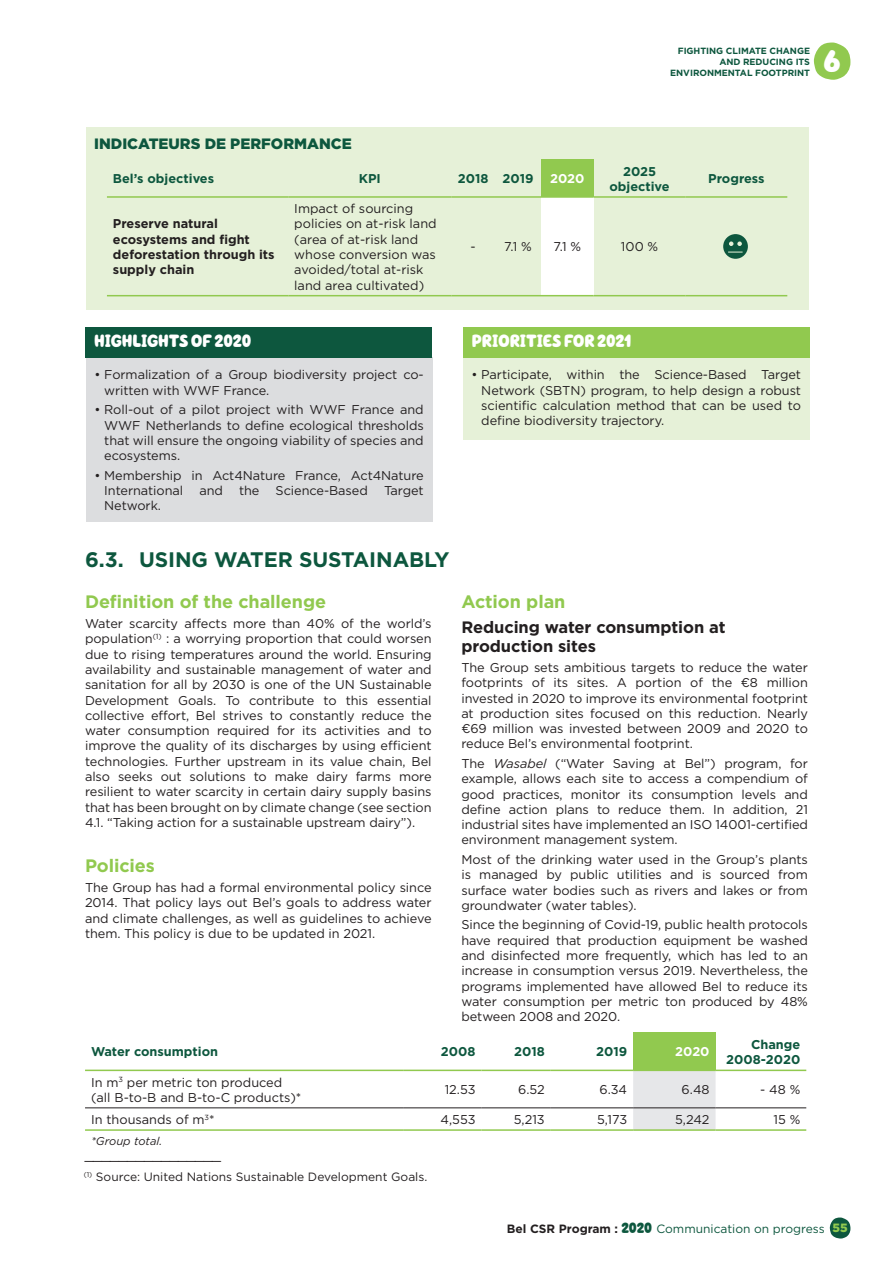
<style>
.page{position:relative;width:893px;height:1263px;background:#fff}
.page>*{position:absolute;margin:0;border:0;box-sizing:border-box;transform-origin:0 0}
.t1{font:31.5px "Hello Headline W00";color:#fff}
.t2{font:700 21px "Gotham";letter-spacing:-.005em;color:#0d573e}
.t3{font:700 18px "Gotham";letter-spacing:-.005em;color:#91c94f}
.t4{font:18px "Hello Headline W00";color:#fff}
.t5{font:700 16.5px/19.8px "Gotham";letter-spacing:-.005em;color:#231f20}
.t6{font:900 15px "Gotham";color:#0d573e}
.t7{font:12.75px/15.3px "Gotham";letter-spacing:-.005em;color:#231f20;text-align:justify}
.t8{font:700 12.75px/15.3px "Gotham";color:#0d573e;text-align:center}
.t9{font:700 12.75px/15.3px "Gotham";color:#231f20}
.t10{font:700 12.75px "Gotham";color:#fff}
.t11{font:12px/15.6px "Gotham";color:#231f20}
.t12{font:12px "Gotham";color:#0d573e}
.t13{font:italic 11.25px "Gotham";color:#231f20}
.t14{font:700 9px/10.8px "Gotham";letter-spacing:-.005em;color:#0d573e;text-align:right}
.s1{font-style:italic}
.s2{font-weight:700;color:#231f20}
.s3{font-family:"Hello Headline W00";font-size:15px}
.s4{font-weight:900;color:#91c94f}
</style>
<div class="page">
<svg style="left:830px;top:1217px;width:20px;height:21px"></svg>
<div style="left:86px;top:128px;width:723px;height:182px;background:#e6f1d8"></div>
<div style="left:541px;top:159px;width:53px;height:38px;background:#91c94f"></div>
<div style="left:541px;top:197px;width:53px;height:99px;background:#fff"></div>
<hr style="left:107px;top:295px;width:181px;height:1px;background:#91c94f">
<hr style="left:288px;top:295px;width:163px;height:1px;background:#91c94f">
<hr style="left:451px;top:295px;width:44px;height:1px;background:#91c94f">
<hr style="left:495px;top:295px;width:46px;height:1px;background:#91c94f">
<hr style="left:541px;top:295px;width:53px;height:1px;background:#91c94f">
<hr style="left:594px;top:295px;width:92px;height:1px;background:#91c94f">
<hr style="left:686px;top:295px;width:101px;height:1px;background:#91c94f">
<hr style="left:107px;top:196px;width:181px;height:2px;background:#91c94f">
<hr style="left:288px;top:196px;width:163px;height:2px;background:#91c94f">
<hr style="left:451px;top:196px;width:44px;height:2px;background:#91c94f">
<hr style="left:495px;top:196px;width:46px;height:2px;background:#91c94f">
<hr style="left:541px;top:196px;width:53px;height:2px;background:#91c94f">
<hr style="left:594px;top:196px;width:92px;height:2px;background:#91c94f">
<hr style="left:686px;top:196px;width:101px;height:2px;background:#91c94f">
<div style="left:633px;top:1032px;width:83px;height:38px;background:#91c94f"></div>
<svg style="left:551px;top:1071px;width:165px;height:58px"></svg>
<hr style="left:85px;top:1107px;width:319px;height:1px;background:#231f20">
<hr style="left:404px;top:1107px;width:78px;height:1px;background:#231f20">
<hr style="left:482px;top:1107px;width:69px;height:1px;background:#231f20">
<hr style="left:551px;top:1107px;width:82px;height:1px;background:#231f20">
<hr style="left:633px;top:1107px;width:83px;height:1px;background:#231f20">
<hr style="left:716px;top:1107px;width:90px;height:1px;background:#231f20">
<hr style="left:85px;top:1129px;width:319px;height:2px;background:#91c94f">
<hr style="left:404px;top:1129px;width:78px;height:2px;background:#91c94f">
<hr style="left:482px;top:1129px;width:69px;height:2px;background:#91c94f">
<hr style="left:551px;top:1129px;width:82px;height:2px;background:#91c94f">
<hr style="left:633px;top:1129px;width:83px;height:2px;background:#91c94f">
<hr style="left:716px;top:1129px;width:90px;height:2px;background:#91c94f">
<hr style="left:85px;top:1069px;width:319px;height:2px;background:#91c94f">
<hr style="left:404px;top:1069px;width:78px;height:2px;background:#91c94f">
<hr style="left:482px;top:1069px;width:69px;height:2px;background:#91c94f">
<hr style="left:551px;top:1069px;width:82px;height:2px;background:#91c94f">
<hr style="left:633px;top:1069px;width:83px;height:2px;background:#91c94f">
<hr style="left:716px;top:1069px;width:90px;height:2px;background:#91c94f">
<svg style="left:814px;top:43px;width:36px;height:37px"></svg>
<div style="left:723px;top:234px;width:25px;height:25px;background:#0d573e;border-radius:50%"></div>
<svg style="left:729px;top:241px;width:13px;height:5px"></svg>
<svg style="left:728px;top:252px;width:15px;height:1px"></svg>
<div style="left:86px;top:358px;width:346px;height:164px;background:#dcdddf"></div>
<div style="left:463px;top:354px;width:347px;height:86px;background:#e6f1d8"></div>
<div style="left:86px;top:327px;width:346px;height:30px;background:#0d573e"></div>
<div style="left:463px;top:327px;width:347px;height:30px;background:#91c94f"></div>
<p class="t14" style="left:670px;top:45px;width:141px">FIGHTING CLIMATE CHANGE<br>AND REDUCING ITS<br>ENVIRONMENTAL FOOTPRINT</p>
<h1 class="t1" style="left:824px;top:43px;width:19px">6</h1>
<p class="t6" style="left:94px;top:133px;width:259px">INDICATEURS DE PERFORMANCE</p>
<p class="t8" style="left:113px;top:171px;width:103px">Bel’s objectives</p>
<p class="t8" style="left:359px;top:171px;width:24px">KPI</p>
<p class="t8" style="left:458px;top:171px;width:77px">2018 2019</p>
<p class="t10" style="left:550px;top:170px;width:36px">2020</p>
<p class="t8" style="left:609px;top:163px;width:62px">2025 objective</p>
<p class="t8" style="left:708px;top:171px;width:58px">Progress</p>
<p class="t9" style="left:113px;top:216px;width:163px">Preserve natural ecosystems and fight deforestation through its supply chain</p>
<p class="t7" style="left:294px;top:201px;width:144px;text-align:left">Impact of sourcing policies on at-risk land (area of at-risk land whose conversion was avoided/total at-risk land area cultivated)</p>
<p class="t7" style="left:471px;top:239px;width:63px">- 7.1 %</p>
<p class="t7" style="left:553px;top:239px;width:29px">7.1 %</p>
<p class="t7" style="left:621px;top:239px;width:39px">100 %</p>
<h3 class="t4" style="left:94px;top:331px;width:158px">HIGHLIGHTS OF 2020</h3>
<h3 class="t4" style="left:471px;top:331px;width:161px">PRIORITIES FOR 2021</h3>
<p class="t7" style="left:104px;top:367px;width:321px;text-indent:-10px">• Formalization of a Group biodiversity project co&shy;written with WWF France.</p>
<p class="t7" style="left:104px;top:402px;width:321px;text-indent:-10px">• Roll-out of a pilot project with WWF France and WWF Netherlands to define ecological thresholds that will ensure the ongoing viability of species and ecosystems.</p>
<p class="t7" style="left:104px;top:467px;width:321px;text-indent:-10px">• Membership in Act4Nature France, Act4Nature<br>International</p>
<p class="t7" style="left:199px;top:483px;width:25px">and</p>
<p class="t7" style="left:239px;top:483px;width:22px">the</p>
<p class="t7" style="left:276px;top:483px;width:94px">Science-Based</p>
<p class="t7" style="left:384px;top:483px;width:41px">Target</p>
<p class="t7" style="left:104px;top:498px;width:58px">Network.</p>
<p class="t7" style="left:481px;top:367px;width:321px;text-indent:-10px">• Participate, within the Science-Based Target Network (SBTN) program, to help design a robust scientific calculation method that can be used to define biodiversity trajectory.</p>
<h2 class="t2" style="left:85px;top:545px;width:366px">6.3. USING WATER SUSTAINABLY</h2>
<h3 class="t3" style="left:85px;top:590px;width:243px">Definition of the challenge</h3>
<p class="t7" style="left:85px;top:616px;width:348px">Water scarcity affects more than 40% of the world’s population<sup>(1)</sup> : a worrying proportion that could worsen due to rising temperatures around the world. Ensuring availability and sustainable management of water and sanitation for all by 2030 is one of the UN Sustainable Development Goals. To contribute to this essential collective effort, Bel strives to constantly reduce the water consumption required for its activities and to improve the quality of its discharges by using efficient technologies. Further upstream in its value chain, Bel also seeks out solutions to make dairy farms more resilient to water scarcity in certain dairy supply basins that has been brought on by climate change (see section 4.1. “Taking action for a sustainable upstream dairy”).</p>
<h3 class="t3" style="left:85px;top:854px;width:71px">Policies</h3>
<p class="t7" style="left:85px;top:879px;width:348px">The Group has had a formal environmental policy since 2014. That policy lays out Bel’s goals to address water and climate challenges, as well as guidelines to achieve them. This policy is due to be updated in 2021.</p>
<h3 class="t3" style="left:461px;top:590px;width:106px">Action plan</h3>
<p class="t5" style="left:461px;top:617px;width:266px">Reducing water consumption at production sites</p>
<p class="t7" style="left:461px;top:659px;width:348px">The Group sets ambitious targets to reduce the water footprints of its sites. A portion of the €8 million invested in 2020 to improve its environmental footprint at production sites focused on this reduction. Nearly €69 million was invested between 2009 and 2020 to reduce Bel’s environmental footprint.</p>
<p class="t7" style="left:461px;top:755px;width:348px">The <span class="s1">Wasabel</span> (“Water Saving at Bel”) program, for example, allows each site to access a compendium of good practices, monitor its consumption levels and define action plans to reduce them. In addition, 21 industrial sites have implemented an ISO 14001-certified environment management system.</p>
<p class="t7" style="left:461px;top:851px;width:348px">Most of the drinking water used in the Group’s plants is managed by public utilities and is sourced from surface water bodies such as rivers and lakes or from groundwater (water tables).</p>
<p class="t7" style="left:461px;top:917px;width:348px">Since the beginning of Covid-19, public health protocols have required that production equipment be washed and disinfected more frequently, which has led to an increase in consumption versus 2019. Nevertheless, the programs implemented have allowed Bel to reduce its water consumption per metric ton produced by 48% between 2008 and 2020.</p>
<p class="t8" style="left:91px;top:1044px;width:129px">Water consumption</p>
<p class="t8" style="left:441px;top:1044px;width:36px">2008</p>
<p class="t8" style="left:514px;top:1044px;width:32px">2018</p>
<p class="t8" style="left:596px;top:1044px;width:33px">2019</p>
<p class="t10" style="left:675px;top:1043px;width:36px">2020</p>
<p class="t8" style="left:726px;top:1036px;width:76px;text-align:right">Change<br>2008-2020</p>
<p class="t7" style="left:91px;top:1074px;width:212px">In m<sup>3</sup> per metric ton produced (all B-to-B and B-to-C products)*</p>
<p class="t7" style="left:445px;top:1082px;width:32px">12.53</p>
<p class="t7" style="left:518px;top:1082px;width:28px">6.52</p>
<p class="t7" style="left:599px;top:1082px;width:29px">6.34</p>
<p class="t7" style="left:682px;top:1082px;width:29px">6.48</p>
<p class="t7" style="left:760px;top:1082px;width:42px">- 48 %</p>
<p class="t7" style="left:91px;top:1111px;width:125px">In thousands of m<sup>3</sup>*</p>
<p class="t7" style="left:441px;top:1111px;width:37px">4,553</p>
<p class="t7" style="left:514px;top:1111px;width:32px">5,213</p>
<p class="t7" style="left:597px;top:1111px;width:32px">5,173</p>
<p class="t7" style="left:675px;top:1111px;width:36px">5,242</p>
<p class="t7" style="left:773px;top:1111px;width:28px">15 %</p>
<p class="t13" style="left:91px;top:1134px;width:73px">*Group total.</p>
<p class="t11" style="left:84px;top:1153px;width:345px">————————————————<br><sup>(1)</sup> Source: United Nations Sustainable Development Goals.</p>
<p class="t12" style="left:507px;top:1221px;width:342px"><span class="s2">Bel CSR Program :</span> <span class="s3">2020</span> Communication on progress <span class="s4">55</span></p>
</div>
